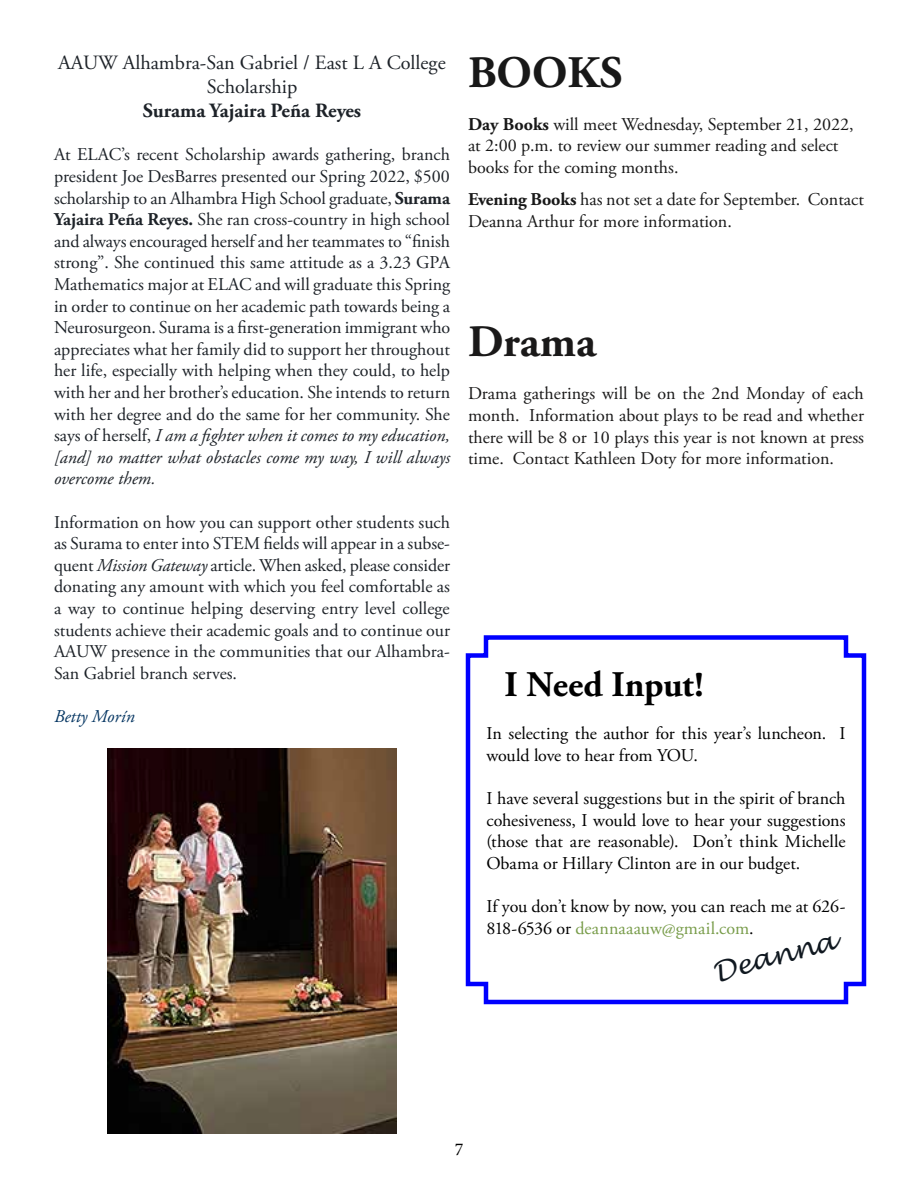
<style>
.page{position:relative;width:918px;height:1188px;background:#fff}
.page>*{position:absolute;margin:0;border:0;box-sizing:border-box;transform-origin:0 0}
.t1{font:700 45px "Adobe Garamond Pro";color:#1a1919}
.t2{font:700 45px "Adobe Garamond Pro";color:#181818}
.t3{font:700 36px "Adobe Garamond Pro";letter-spacing:-.015em;color:#000}
.t4{font:italic 27px "Lucida Handwriting";color:#101820}
.t5{font:20.25px/24.3px "Adobe Garamond Pro";color:#1d2228;text-align:center}
.t6{font:700 20.25px "Adobe Garamond Pro";color:#1d2228}
.t7{font:18px/21.6px "Adobe Garamond Pro";color:#1d2228;text-align:justify}
.t8{font:18px/21.6px "Adobe Garamond Pro";color:#000}
.t9{font:18px/21.6px "Adobe Garamond Pro";color:#181818}
.t10{font:18px/21.6px "Adobe Garamond Pro";color:#1a1919;text-align:justify}
.t11{font:italic 18px "Adobe Garamond Pro";color:#073763}
.t12{font:18px "Minion Pro";color:#000}
.s1{font-weight:700}
.s2{font-style:italic}
.s3{color:#789c4a}
</style>
<div class="page">
<img style="left:107px;top:748px;width:290px;height:386px">
<svg style="left:465px;top:635px;width:402px;height:370px"></svg>
<p class="t5" style="left:58px;top:51px;width:389px">AAUW Alhambra-San Gabriel / East L A College<br>Scholarship</p>
<p class="t6" style="left:143px;top:99px;width:220px">Surama Yajaira Peña Reyes</p>
<p class="t7" style="left:54px;top:145px;width:398px">At ELAC’s recent Scholarship awards gathering, branch president Joe DesBarres presented our Spring 2022, $500 scholarship to an Alhambra High School graduate, <span class="s1">Surama Yajaira Peña Reyes.</span> She ran cross-country in high school and always encouraged herself and her teammates to “finish strong”. She continued this same attitude as a 3.23 GPA Mathematics major at ELAC and will graduate this Spring in order to continue on her academic path towards being a Neurosurgeon. Surama is a first-generation immigrant who appreciates what her family did to support her throughout her life, especially with helping when they could, to help with her and her brother’s education. She intends to return with her degree and do the same for her community. She says of herself, <span class="s2">I am a fighter when it comes to my education, [and] no matter what obstacles come my way, I will always overcome them.</span></p>
<p class="t7" style="left:54px;top:512px;width:398px">Information on how you can support other students such as Surama to enter into STEM fields will appear in a subse&shy;quent <span class="s2">Mission Gateway</span> article. When asked, please consider donating any amount with which you feel comfortable as a way to continue helping deserving entry level college students achieve their academic goals and to continue our AAUW presence in the communities that our Alhambra-San Gabriel branch serves.</p>
<p class="t11" style="left:54px;top:706px;width:82px">Betty Morín</p>
<h1 class="t2" style="left:468px;top:46px;width:156px">BOOKS</h1>
<p class="t9" style="left:468px;top:114px;width:387px"><span class="s1">Day Books</span> will meet Wednesday, September 21, 2022, at 2:00 p.m. to review our summer reading and select books for the coming months.</p>
<p class="t9" style="left:468px;top:190px;width:397px"><span class="s1">Evening Books</span> has not set a date for September. Contact<br>Deanna Arthur for more information.</p>
<h1 class="t1" style="left:468px;top:316px;width:129px">Drama</h1>
<p class="t10" style="left:468px;top:383px;width:398px">Drama gatherings will be on the 2nd Monday of each month. Information about plays to be read and whether there will be 8 or 10 plays this year is not known at press time. Contact Kathleen Doty for more information.</p>
<h2 class="t3" style="left:504px;top:664px;width:201px">I Need Input!</h2>
<p class="t8" style="left:486px;top:723px;width:361px">In selecting the author for this year’s luncheon. I would love to hear from YOU.</p>
<p class="t8" style="left:486px;top:788px;width:361px;text-align:justify">I have several suggestions but in the spirit of branch cohesiveness, I would love to hear your suggestions (those that are reasonable). Don’t think Michelle Obama or Hillary Clinton are in our budget.</p>
<p class="t8" style="left:486px;top:896px;width:361px">If you don’t know by now, you can reach me at 626-<br>818-6536 or <span class="s3">deannaaauw@gmail.com</span>.</p>
<h3 class="t4" style="left:709px;top:957px;width:127px;rotate:-15deg">Deanna</h3>
<p class="t12" style="left:455px;top:1137px;width:10px">7</p>
</div>
